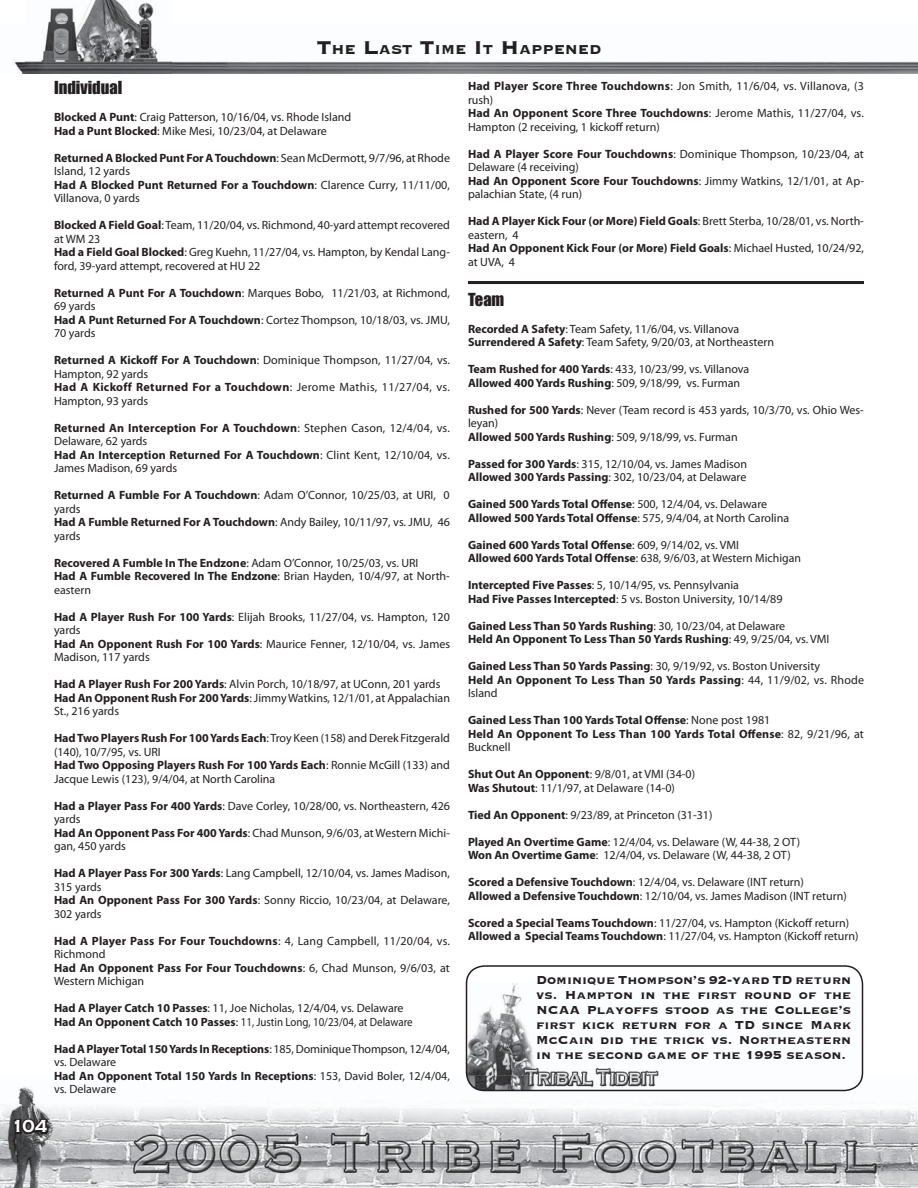
<style>
.page{position:relative;width:918px;height:1188px;background:#fff}
.page>*{position:absolute;margin:0;border:0;box-sizing:border-box;transform-origin:0 0}
.t1{font:700 18px "Copperplate Gothic";color:#fff}
.t2{font:700 16.8px "Copperplate";color:#231f20}
.t3{font:16.5px "Impact";color:#231f20}
.t4{font:700 15px/15px "Copperplate";color:#231f20;text-align:justify}
.t5{font:12px/13.5px "Myriad Pro";color:#231f20}
.t6{font:700 12px/13.5px "Myriad Pro";color:#231f20}
.s1{font-size:24px}
.s2{font-weight:700}
.s3{font-weight:400}
</style>
<div class="page">
<img style="left:0;top:1077px;width:918px;height:111px">
<img style="left:48px;top:0;width:106px;height:24px">
<img style="left:13px;top:24px;width:905px;height:50px">
<svg style="left:12px;top:1115px;width:39px;height:21px"></svg>
<hr style="left:468px;top:281px;width:396px;height:3px;background:#231f20">
<img style="left:467px;top:983px;width:396px;height:108px">
<div style="left:466px;top:965px;width:397px;height:126px;border:2px solid #231f20;border-radius:18px"></div>
<h2 class="t2" style="left:317px;top:39px;width:286px"><span class="s1">T</span>HE <span class="s1">L</span>AST <span class="s1">T</span>IME <span class="s1">I</span>T <span class="s1">H</span>APPENED</h2>
<h3 class="t3" style="left:54px;top:77px;width:70px">Individual</h3>
<p class="t5" style="left:54px;top:111px;width:299px"><span class="s2">Blocked A Punt</span>: Craig Patterson, 10/16/04, vs. Rhode Island<br><span class="s2">Had a Punt Blocked</span>: Mike Mesi, 10/23/04, at Delaware</p>
<p class="t5" style="left:54px;top:151px;width:398px"><span class="s2">Returned A Blocked Punt For A Touchdown</span>: Sean McDermott, 9/7/96, at Rhode Island, 12 yards<br><span class="s2">Had A Blocked Punt Returned For a Touchdown</span>: Clarence Curry, 11/11/00, Villanova, 0 yards</p>
<p class="t5" style="left:54px;top:219px;width:398px"><span class="s2">Blocked A Field Goal</span>: Team, 11/20/04, vs. Richmond, 40-yard attempt recovered at WM 23<br><span class="s2">Had a Field Goal Blocked</span>: Greg Kuehn, 11/27/04, vs. Hampton, by Kendal Lang&shy;ford, 39-yard attempt, recovered at HU 22</p>
<p class="t5" style="left:54px;top:286px;width:397px"><span class="s2">Returned A Punt For A Touchdown</span>: Marques Bobo, 11/21/03, at Richmond, 69 yards<br><span class="s2">Had A Punt Returned For A Touchdown</span>: Cortez Thompson, 10/18/03, vs. JMU, 70 yards</p>
<p class="t5" style="left:54px;top:354px;width:398px"><span class="s2">Returned A Kickoff For A Touchdown</span>: Dominique Thompson, 11/27/04, vs.<br>Hampton, 92 yards<br><span class="s2">Had A Kickoff Returned For a Touchdown</span>: Jerome Mathis, 11/27/04, vs.<br>Hampton, 93 yards</p>
<p class="t5" style="left:54px;top:421px;width:397px"><span class="s2">Returned An Interception For A Touchdown</span>: Stephen Cason, 12/4/04, vs.<br>Delaware, 62 yards<br><span class="s2">Had An Interception Returned For A Touchdown</span>: Clint Kent, 12/10/04, vs.<br>James Madison, 69 yards</p>
<p class="t5" style="left:54px;top:489px;width:397px"><span class="s2">Returned A Fumble For A Touchdown</span>: Adam O’Connor, 10/25/03, at URI, 0 yards<br><span class="s2">Had A Fumble Returned For A Touchdown</span>: Andy Bailey, 10/11/97, vs. JMU, 46 yards</p>
<p class="t5" style="left:54px;top:556px;width:397px"><span class="s2">Recovered A Fumble In The Endzone</span>: Adam O’Connor, 10/25/03, vs. URI<br><span class="s2">Had A Fumble Recovered In The Endzone</span>: Brian Hayden, 10/4/97, at North&shy;eastern</p>
<p class="t5" style="left:54px;top:610px;width:398px"><span class="s2">Had A Player Rush For 100 Yards</span>: Elijah Brooks, 11/27/04, vs. Hampton, 120 yards<br><span class="s2">Had An Opponent Rush For 100 Yards</span>: Maurice Fenner, 12/10/04, vs. James Madison, 117 yards</p>
<p class="t5" style="left:54px;top:678px;width:398px"><span class="s2">Had A Player Rush For 200 Yards</span>: Alvin Porch, 10/18/97, at UConn, 201 yards<br><span class="s2">Had An Opponent Rush For 200 Yards</span>: Jimmy Watkins, 12/1/01, at Appalachian<br>St., 216 yards</p>
<p class="t5" style="left:54px;top:732px;width:398px"><span class="s2">Had Two Players Rush For 100 Yards Each</span>: Troy Keen (158) and Derek Fitzgerald (140), 10/7/95, vs. URI<br><span class="s2">Had Two Opposing Players Rush For 100 Yards Each</span>: Ronnie McGill (133) and Jacque Lewis (123), 9/4/04, at North Carolina</p>
<p class="t5" style="left:54px;top:799px;width:398px"><span class="s2">Had a Player Pass For 400 Yards</span>: Dave Corley, 10/28/00, vs. Northeastern, 426 yards<br><span class="s2">Had An Opponent Pass For 400 Yards</span>: Chad Munson, 9/6/03, at Western Michi&shy;gan, 450 yards</p>
<p class="t5" style="left:54px;top:867px;width:397px"><span class="s2">Had A Player Pass For 300 Yards</span>: Lang Campbell, 12/10/04, vs. James Madison, 315 yards<br><span class="s2">Had An Opponent Pass For 300 Yards</span>: Sonny Riccio, 10/23/04, at Delaware, 302 yards</p>
<p class="t5" style="left:54px;top:934px;width:397px"><span class="s2">Had A Player Pass For Four Touchdowns</span>: 4, Lang Campbell, 11/20/04, vs.<br>Richmond<br><span class="s2">Had An Opponent Pass For Four Touchdowns</span>: 6, Chad Munson, 9/6/03, at Western Michigan</p>
<p class="t5" style="left:54px;top:1002px;width:360px"><span class="s2">Had A Player Catch 10 Passes</span>: 11, Joe Nicholas, 12/4/04, vs. Delaware<br><span class="s2">Had An Opponent Catch 10 Passes</span>: 11, Justin Long, 10/23/04, at Delaware</p>
<p class="t5" style="left:54px;top:1042px;width:398px"><span class="s2">Had A Player Total 150 Yards In Receptions</span>: 185, Dominique Thompson, 12/4/04, vs. Delaware<br><span class="s2">Had An Opponent Total 150 Yards In Receptions</span>: 153, David Boler, 12/4/04, vs. Delaware</p>
<h1 class="t1" style="left:11px;top:1117px;width:37px">104</h1>
<p class="t5" style="left:468px;top:79px;width:397px"><span class="s2">Had Player Score Three Touchdowns</span>: Jon Smith, 11/6/04, vs. Villanova, (3 rush)<br><span class="s2">Had An Opponent Score Three Touchdowns</span>: Jerome Mathis, 11/27/04, vs.<br>Hampton (2 receiving, 1 kickoff return)</p>
<p class="t5" style="left:468px;top:147px;width:398px"><span class="s2">Had A Player Score Four Touchdowns</span>: Dominique Thompson, 10/23/04, at Delaware (4 receiving)<br><span class="s2">Had An Opponent Score Four Touchdowns</span>: Jimmy Watkins, 12/1/01, at Ap&shy;palachian State, (4 run)</p>
<p class="t6" style="left:468px;top:214px;width:398px">Had A Player Kick Four (or More) Field Goals<span class="s3">: Brett Sterba, 10/28/01, vs. North&shy;eastern, 4<br></span>Had An Opponent Kick Four (or More) Field Goals<span class="s3">: Michael Husted, 10/24/92, at UVA, 4</span></p>
<h3 class="t3" style="left:468px;top:289px;width:38px">Team</h3>
<p class="t5" style="left:468px;top:322px;width:308px"><span class="s2">Recorded A Safety</span>: Team Safety, 11/6/04, vs. Villanova<br><span class="s2">Surrendered A Safety</span>: Team Safety, 9/20/03, at Northeastern</p>
<p class="t5" style="left:468px;top:363px;width:283px"><span class="s2">Team Rushed for 400 Yards</span>: 433, 10/23/99, vs. Villanova<br><span class="s2">Allowed 400 Yards Rushing</span>: 509, 9/18/99, vs. Furman</p>
<p class="t5" style="left:468px;top:403px;width:397px"><span class="s2">Rushed for 500 Yards</span>: Never (Team record is 453 yards, 10/3/70, vs. Ohio Wes&shy;leyan)<br><span class="s2">Allowed 500 Yards Rushing</span>: 509, 9/18/99, vs. Furman</p>
<p class="t5" style="left:468px;top:457px;width:281px"><span class="s2">Passed for 300 Yards</span>: 315, 12/10/04, vs. James Madison<br><span class="s2">Allowed 300 Yards Passing</span>: 302, 10/23/04, at Delaware</p>
<p class="t6" style="left:468px;top:497px;width:323px">Gained 500 Yards Total Offense<span class="s3">: 500, 12/4/04, vs. Delaware<br></span>Allowed 500 Yards Total Offense<span class="s3">: 575, 9/4/04, at North Carolina</span></p>
<p class="t6" style="left:468px;top:538px;width:334px">Gained 600 Yards Total Offense<span class="s3">: 609, 9/14/02, vs. VMI<br></span>Allowed 600 Yards Total Offense<span class="s3">: 638, 9/6/03, at Western Michigan</span></p>
<p class="t5" style="left:468px;top:579px;width:316px"><span class="s2">Intercepted Five Passes</span>: 5, 10/14/95, vs. Pennsylvania<br><span class="s2">Had Five Passes Intercepted</span>: 5 vs. Boston University, 10/14/89</p>
<p class="t6" style="left:468px;top:619px;width:363px">Gained Less Than 50 Yards Rushing<span class="s3">: 30, 10/23/04, at Delaware<br></span>Held An Opponent To Less Than 50 Yards Rushing<span class="s3">: 49, 9/25/04, vs. VMI</span></p>
<p class="t6" style="left:468px;top:659px;width:398px">Gained Less Than 50 Yards Passing<span class="s3">: 30, 9/19/92, vs. Boston University<br></span>Held An Opponent To Less Than 50 Yards Passing<span class="s3">: 44, 11/9/02, vs. Rhode<br>Island</span></p>
<p class="t6" style="left:468px;top:713px;width:397px">Gained Less Than 100 Yards Total Offense<span class="s3">: None post 1981<br></span>Held An Opponent To Less Than 100 Yards Total Offense<span class="s3">: 82, 9/21/96, at<br>Bucknell</span></p>
<p class="t5" style="left:468px;top:768px;width:229px"><span class="s2">Shut Out An Opponent</span>: 9/8/01, at VMI (34-0)<br><span class="s2">Was Shutout</span>: 11/1/97, at Delaware (14-0)</p>
<p class="t5" style="left:468px;top:808px;width:246px"><span class="s2">Tied An Opponent</span>: 9/23/89, at Princeton (31-31)</p>
<p class="t5" style="left:468px;top:835px;width:334px"><span class="s2">Played An Overtime Game</span>: 12/4/04, vs. Delaware (W, 44-38, 2 OT)<br><span class="s2">Won An Overtime Game</span>: 12/4/04, vs. Delaware (W, 44-38, 2 OT)</p>
<p class="t5" style="left:468px;top:876px;width:380px"><span class="s2">Scored a Defensive Touchdown</span>: 12/4/04, vs. Delaware (INT return)<br><span class="s2">Allowed a Defensive Touchdown</span>: 12/10/04, vs. James Madison (INT return)</p>
<p class="t5" style="left:468px;top:916px;width:392px"><span class="s2">Scored a Special Teams Touchdown</span>: 11/27/04, vs. Hampton (Kickoff return)<br><span class="s2">Allowed a Special Teams Touchdown</span>: 11/27/04, vs. Hampton (Kickoff return)</p>
<p class="t4" style="left:536px;top:972px;width:316px">Dominique Thompson’s 92-yard TD return vs. Hampton in the first round of the NCAA Playoffs stood as the College’s first kick return for a TD since Mark McCain did the trick vs. Northeastern in the second game of the 1995 season.</p>
</div>
